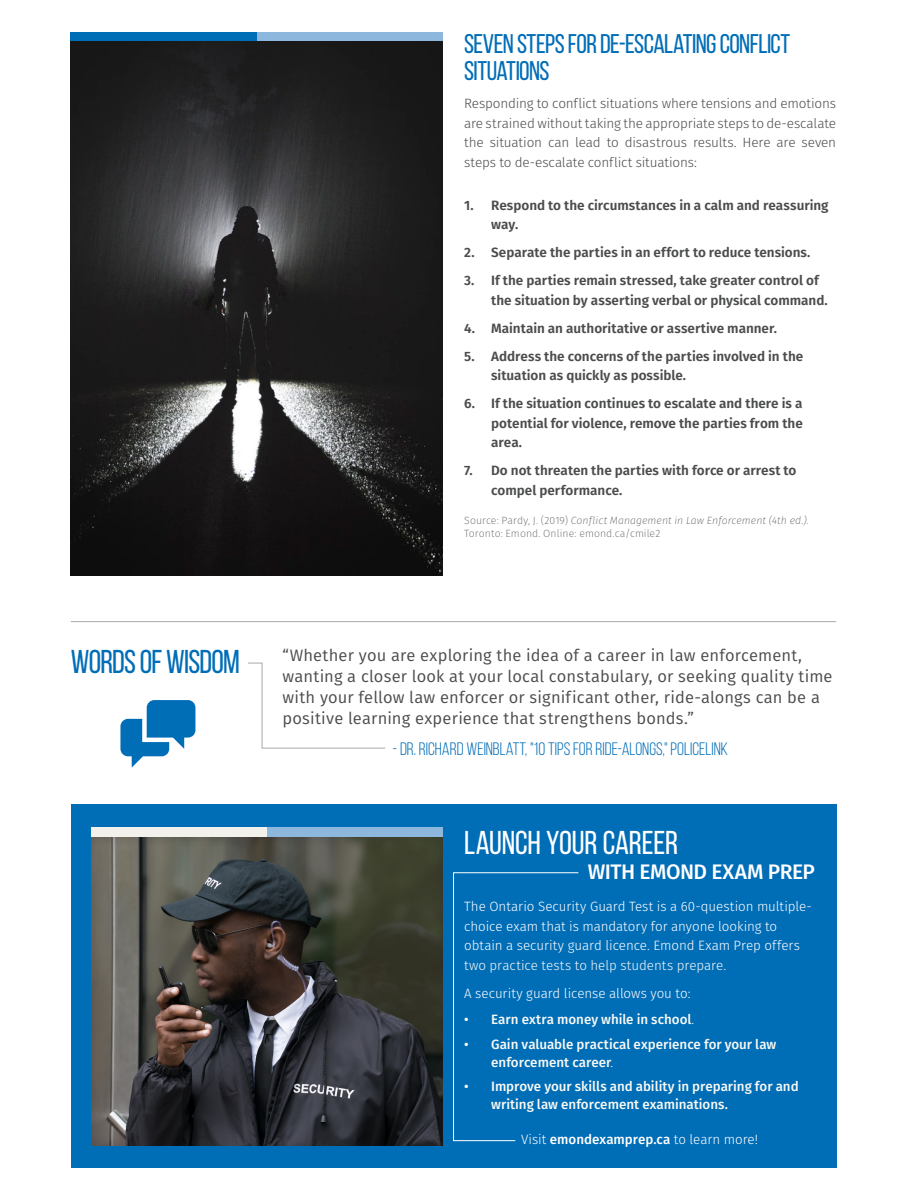
<style>
.page{position:relative;width:900px;height:1200px;background:#fff}
.page>*{position:absolute;margin:0;border:0;box-sizing:border-box;transform-origin:0 0}
.t1{font:150px "Entypo";color:#006db7}
.Title-1{font:33px "Bebas Neue";letter-spacing:-.005em;color:#fff}
.Title-1-2{font:33px "Bebas Neue";letter-spacing:-.025em;color:#006db7}
.Title-1-3{font:27px/27px "Bebas Neue";letter-spacing:-.02em;color:#006db7}
.Title-1-4{font:500 21px "Fira Sans";letter-spacing:-.025em;color:#fff}
.SubTitle1{font:18px "Bebas Neue";color:#006db7}
.SubTitle1-2{font:16.5px/21px "Fira Sans";letter-spacing:.01em;color:#4b4c4d}
.t2{font:600 13.5px/19.5px "Fira Sans";color:#4b4c4d}
.SubTitle1-3{font:300 13.5px/19.5px "Fira Sans";letter-spacing:-.005em;color:#fff}
.Body_Text{font:300 13.5px/19.5px "Fira Sans";letter-spacing:-.01em;color:#4b4c4d;text-align:justify}
.t3{font:500 13.5px/18px "Fira Sans";color:#f9f9f5}
.Fotolia{font:200 10.5px/12.6px "Fira Sans";letter-spacing:.005em;color:#636366}
.s1{font-style:italic}
.s2{color:#f9f9f5}
.s3{font-weight:300}
.s4{font-weight:500}
</style>
<div class="page">
<div style="left:71px;top:804px;width:765px;height:364px;background:#006db7"></div>
<hr style="left:71px;top:621px;width:765px;height:1px;background:#a8a9ad">
<div style="left:257px;top:32px;width:186px;height:10px;background:#8eb7dd"></div>
<div style="left:71px;top:32px;width:186px;height:10px;background:#006db7"></div>
<div style="left:267px;top:827px;width:176px;height:10px;background:#8eb7dd"></div>
<div style="left:91px;top:827px;width:176px;height:10px;background:#f2f1ec"></div>
<div style="left:91px;top:836px;width:352px;height:311px;background:#231f20;opacity:.3"></div>
<img style="left:71px;top:42px;width:372px;height:534px">
<svg style="left:248px;top:662px;width:138px;height:87px"></svg>
<svg style="left:453px;top:872px;width:126px;height:269px"></svg>
<p class="Title-1-3" style="left:464px;top:30px;width:328px">SEVEN STEPS FOR DE-ESCALATING CONFLICT<br>SITUATIONS</p>
<p class="Body_Text" style="left:464px;top:94px;width:374px">Responding to conflict situations where tensions and emotions are strained without taking the appropriate steps to de-escalate the situation can lead to disastrous results. Here are seven steps to de-escalate conflict situations:</p>
<p class="t2" style="left:491px;top:195px;width:339px;text-indent:-27px">1. Respond to the circumstances in a calm and reassuring way.</p>
<p class="t2" style="left:464px;top:243px;width:348px">2. Separate the parties in an effort to reduce tensions.</p>
<p class="t2" style="left:491px;top:271px;width:338px;text-indent:-27px">3. If the parties remain stressed, take greater control of the situation by asserting verbal or physical command.</p>
<p class="t2" style="left:464px;top:318px;width:314px">4. Maintain an authoritative or assertive manner.</p>
<p class="t2" style="left:491px;top:346px;width:314px;text-indent:-27px">5. Address the concerns of the parties involved in the situation as quickly as possible.</p>
<p class="t2" style="left:491px;top:394px;width:313px;text-align:justify;text-indent:-27px">6. If the situation continues to escalate and there is a potential for violence, remove the parties from the area.</p>
<p class="t2" style="left:491px;top:461px;width:307px;text-indent:-27px">7. Do not threaten the parties with force or arrest to compel performance.</p>
<p class="Fotolia" style="left:464px;top:514px;width:346px">Source: Pardy, J. (2019) <span class="s1">Conflict Management in Law Enforcement (4th ed.).<br></span>Toronto: Emond. Online: emond.ca/cmile2</p>
<p class="Title-1-2" style="left:71px;top:644px;width:171px">WORDS OF WISDOM</p>
<p class="SubTitle1-2" style="left:282px;top:644px;width:552px">“Whether you are exploring the idea of a career in law enforcement, wanting a closer look at your local constabulary, or seeking quality time with your fellow law enforcer or significant other, ride-alongs can be a positive learning experience that strengthens bonds.”</p>
<p class="SubTitle1" style="left:393px;top:739px;width:337px">- DR. RICHARD WEINBLATT, "10 TIPS FOR RIDE-ALONGS," POLICELINK</p>
<p class="t1" style="left:113px;top:632px;width:91px">9</p>
<p class="Title-1" style="left:464px;top:825px;width:216px">LAUNCH YOUR CAREER</p>
<p class="Title-1-4" style="left:588px;top:857px;width:229px">WITH EMOND EXAM PREP</p>
<p class="SubTitle1-3" style="left:464px;top:897px;width:349px">The Ontario Security Guard Test is a 60-question multiple&shy;choice exam that is mandatory for anyone looking to obtain a security guard licence. Emond Exam Prep offers <span class="s2">two practice tests to help students prepare.</span></p>
<p class="SubTitle1-3" style="left:464px;top:983px;width:228px">A security guard license allows you to:</p>
<p class="t3" style="left:464px;top:1011px;width:232px">• Earn extra money while in school<span class="s3">.</span></p>
<p class="t3" style="left:491px;top:1035px;width:287px;text-indent:-27px">• Gain valuable practical experience for your law enforcement career<span class="s3">.</span></p>
<p class="t3" style="left:491px;top:1077px;width:309px;text-indent:-27px">• Improve your skills and ability in preparing for and writing law enforcement examinations.</p>
<p class="SubTitle1-3" style="left:521px;top:1129px;width:238px">Visit <span class="s4">emondexamprep.ca</span> to learn more!</p>
</div>
